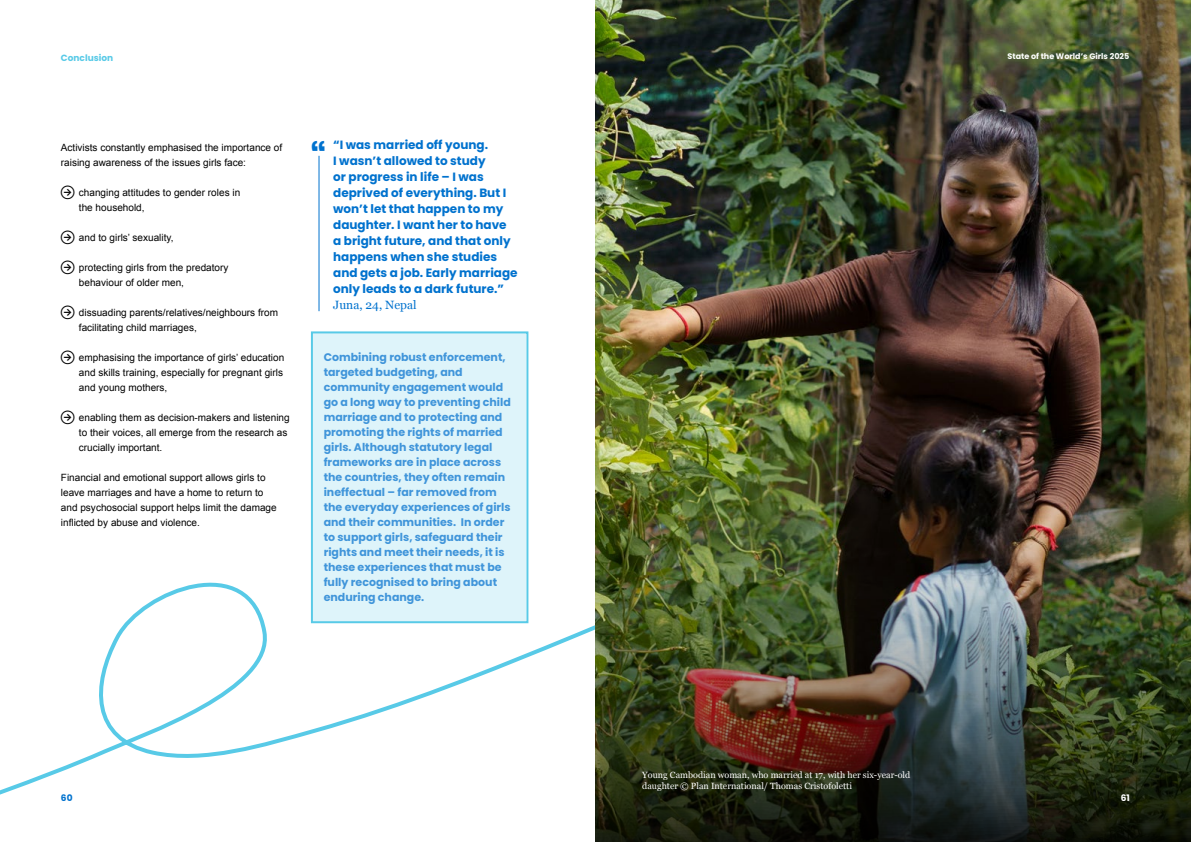
<style>
.page{position:relative;width:1191px;height:842px;background:#fff}
.page>*{position:absolute;margin:0;border:0;box-sizing:border-box;transform-origin:0 0}
.t1{font:700 37px "Poppins";color:#0072ce}
.t2{font:700 12px/16px "Poppins";color:#0072ce}
.t3{font:12px "Georgia";color:#0072ce}
.t4{font:700 11px/15px "Poppins";color:#4095da}
.t5{font:10px/15px "Arial";color:#000}
.t6{font:9px/10.8px "Georgia";color:#fff}
.t7{font:700 9px "Poppins";color:#58cae7}
.t8{font:700 9px "Poppins";color:#0072ce}
.t9{font:700 9px "Poppins";color:#fff}
.t10{font:700 8px "Poppins";color:#fff}
.s1{font-family:"Inter";font-weight:700}
</style>
<div class="page">
<svg style="left:0;top:401px;width:595px;height:394px"></svg>
<img style="left:595px;top:0;width:596px;height:842px">
<hr style="left:318px;top:156px;width:1px;height:155px;background:#0072ce">
<div style="left:313px;top:332px;width:213px;height:290px;background:#def4fa"></div>
<div style="left:311px;top:331px;width:217px;height:292px;border:2px solid #58cae7"></div>
<p class="t7" style="left:61px;top:53px;width:54px">Conclusion</p>
<p class="t5" style="left:61px;top:140px;width:223px">Activists constantly emphasised the importance of raising awareness of the issues girls face:</p>
<p class="t5" style="left:79px;top:185px;width:163px;text-indent:-18px"><span class="s1">ީ</span> changing attitudes to gender roles in the household,</p>
<p class="t5" style="left:61px;top:230px;width:114px"><span class="s1">ީ</span> and to girls’ sexuality,</p>
<p class="t5" style="left:79px;top:260px;width:151px;text-indent:-18px"><span class="s1">ީ</span> protecting girls from the predatory behaviour of older men,</p>
<p class="t5" style="left:79px;top:305px;width:200px;text-indent:-18px"><span class="s1">ީ</span> dissuading parents/relatives/neighbours from facilitating child marriages,</p>
<p class="t5" style="left:79px;top:350px;width:207px;text-indent:-18px"><span class="s1">ީ</span> emphasising the importance of girls’ education and skills training, especially for pregnant girls and young mothers,</p>
<p class="t5" style="left:79px;top:410px;width:212px;text-indent:-18px"><span class="s1">ީ</span> enabling them as decision-makers and listening to their voices, all emerge from the research as crucially important.</p>
<p class="t5" style="left:61px;top:470px;width:217px">Financial and emotional support allows girls to leave marriages and have a home to return to and psychosocial support helps limit the damage inflicted by abuse and violence.</p>
<h1 class="t1" style="left:310px;top:137px;width:17px">Б</h1>
<p class="t2" style="left:333px;top:136px;width:186px">“I was married off young.<br>I wasn’t allowed to study<br>or progress in life – I was deprived of everything. But I won’t let that happen to my daughter. I want her to have a bright future, and that only happens when she studies and gets a job. Early marriage only leads to a dark future.”</p>
<p class="t3" style="left:333px;top:296px;width:85px">Juna, 24, Nepal</p>
<p class="t4" style="left:324px;top:350px;width:189px">Combining robust enforcement, targeted budgeting, and community engagement would go a long way to preventing child marriage and to protecting and promoting the rights of married girls. Although statutory legal frameworks are in place across the countries, they often remain ineffectual – far removed from the everyday experiences of girls and their communities. In order to support girls, safeguard their rights and meet their needs, it is these experiences that must be fully recognised to bring about enduring change.</p>
<p class="t10" style="left:1007px;top:51px;width:123px">State of the World’s Girls 2025</p>
<p class="t6" style="left:642px;top:769px;width:269px">Young Cambodian woman, who married at 17, with her six-year-old daughter © Plan International/ Thomas Cristofoletti</p>
<p class="t8" style="left:61px;top:793px;width:13px">60</p>
<p class="t9" style="left:1120px;top:793px;width:11px">61</p>
</div>
